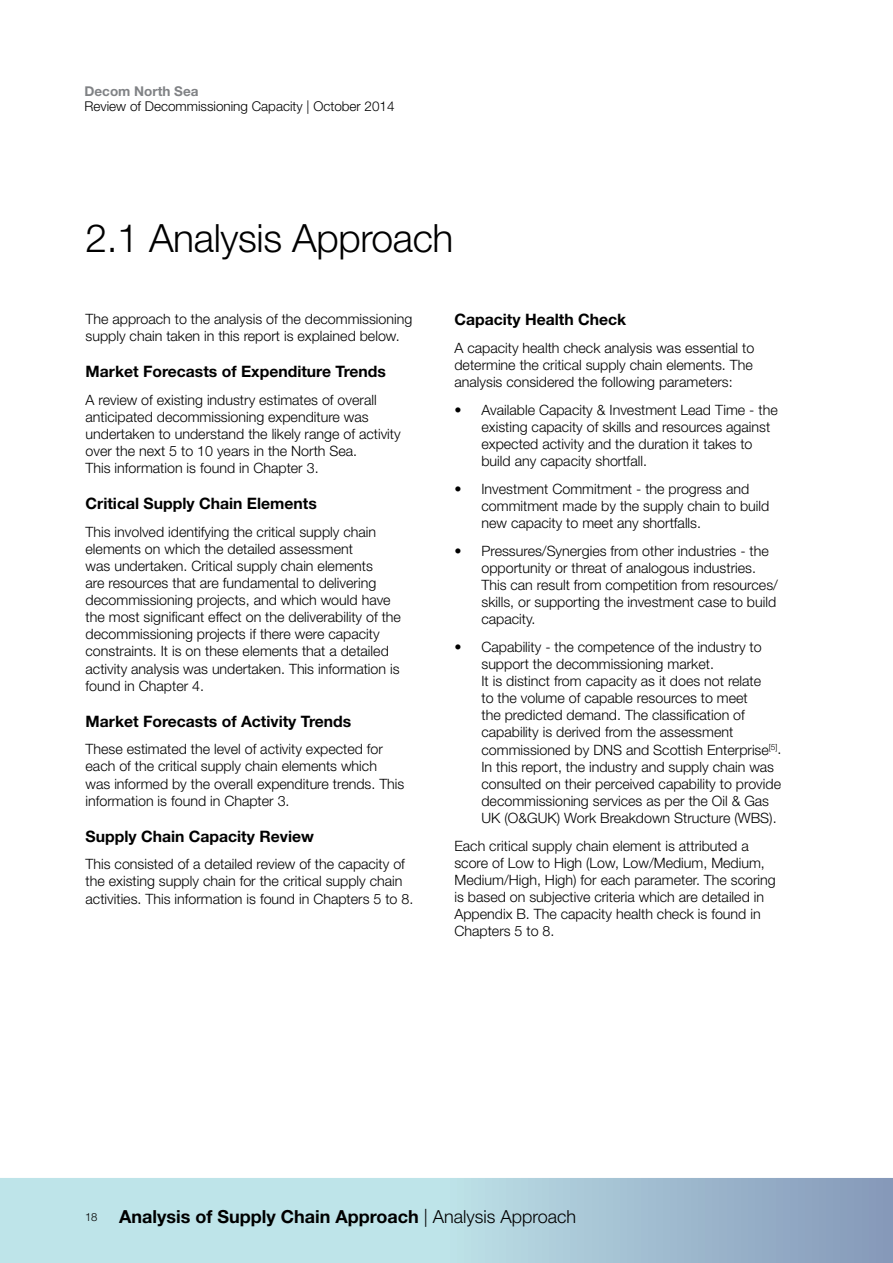
<style>
.page{position:relative;width:893px;height:1263px;background:#fff}
.page>*{position:absolute;margin:0;border:0;box-sizing:border-box;transform-origin:0 0}
.t1{font:300 39px "Helvetica Neue";letter-spacing:-.01em;color:#000}
.t2{font:700 18px "Helvetica Neue";color:#000}
.t3{font:700 15.75px "Helvetica Neue";color:#000}
.t4{font:300 14.25px/17.1px "Helvetica Neue";color:#000}
.t5{font:300 13.5px "Helvetica Neue";color:#000}
.t6{font:700 13.5px "Helvetica Neue";color:#808285}
.t7{font:300 11.25px "Helvetica Neue";color:#000}
.s1{font-weight:300}
</style>
<div class="page">
<svg style="left:0;top:1178px;width:893px;height:85px;background:#afcfdc"></svg>
<p class="t6" style="left:85px;top:82px;width:116px">Decom North Sea</p>
<p class="t5" style="left:85px;top:98px;width:312px">Review of Decommissioning Capacity | October 2014</p>
<h1 class="t1" style="left:86px;top:215px;width:369px">2.1 Analysis Approach</h1>
<p class="t4" style="left:86px;top:310px;width:328px">The approach to the analysis of the decommissioning supply chain taken in this report is explained below.</p>
<p class="t3" style="left:86px;top:362px;width:302px">Market Forecasts of Expenditure Trends</p>
<p class="t4" style="left:86px;top:391px;width:317px">A review of existing industry estimates of overall anticipated decommissioning expenditure was undertaken to understand the likely range of activity over the next 5 to 10 years in the North Sea.<br>This information is found in Chapter 3.</p>
<p class="t3" style="left:86px;top:494px;width:233px">Critical Supply Chain Elements</p>
<p class="t4" style="left:86px;top:523px;width:317px">This involved identifying the critical supply chain elements on which the detailed assessment<br>was undertaken. Critical supply chain elements<br>are resources that are fundamental to delivering decommissioning projects, and which would have the most significant effect on the deliverability of the decommissioning projects if there were capacity constraints. It is on these elements that a detailed activity analysis was undertaken. This information is found in Chapter 4.</p>
<p class="t3" style="left:86px;top:711px;width:267px">Market Forecasts of Activity Trends</p>
<p class="t4" style="left:86px;top:740px;width:320px">These estimated the level of activity expected for each of the critical supply chain elements which was informed by the overall expenditure trends. This information is found in Chapter 3.</p>
<p class="t3" style="left:86px;top:826px;width:230px">Supply Chain Capacity Review</p>
<p class="t4" style="left:86px;top:855px;width:329px">This consisted of a detailed review of the capacity of the existing supply chain for the critical supply chain activities. This information is found in Chapters 5 to 8.</p>
<p class="t3" style="left:454px;top:310px;width:173px">Capacity Health Check</p>
<p class="t4" style="left:454px;top:339px;width:301px;text-align:justify">A capacity health check analysis was essential to determine the critical supply chain elements. The analysis considered the following parameters:</p>
<p class="t4" style="left:481px;top:401px;width:298px;text-indent:-27px">• Available Capacity &amp; Investment Lead Time - the existing capacity of skills and resources against expected activity and the duration it takes to build any capacity shortfall.</p>
<p class="t4" style="left:481px;top:480px;width:289px;text-indent:-27px">• Investment Commitment - the progress and commitment made by the supply chain to build new capacity to meet any shortfalls.</p>
<p class="t4" style="left:481px;top:542px;width:298px;text-indent:-27px">• Pressures/Synergies from other industries - the opportunity or threat of analogous industries.<br>This can result from competition from resources/ skills, or supporting the investment case to build capacity.</p>
<p class="t4" style="left:481px;top:638px;width:301px;text-indent:-27px">• Capability - the competence of the industry to support the decommissioning market.<br>It is distinct from capacity as it does not relate<br>to the volume of capable resources to meet<br>the predicted demand. The classification of capability is derived from the assessment commissioned by DNS and Scottish Enterprise<sup>[5]</sup>.<br>In this report, the industry and supply chain was consulted on their perceived capability to provide decommissioning services as per the Oil &amp; Gas UK (O&amp;GUK) Work Breakdown Structure (WBS).</p>
<p class="t4" style="left:454px;top:837px;width:323px">Each critical supply chain element is attributed a score of Low to High (Low, Low/Medium, Medium, Medium/High, High) for each parameter. The scoring is based on subjective criteria which are detailed in Appendix B. The capacity health check is found in Chapters 5 to 8.</p>
<p class="t7" style="left:85px;top:1210px;width:14px">18</p>
<p class="t2" style="left:119px;top:1205px;width:459px">Analysis of Supply Chain Approach <span class="s1">| Analysis Approach</span></p>
</div>
